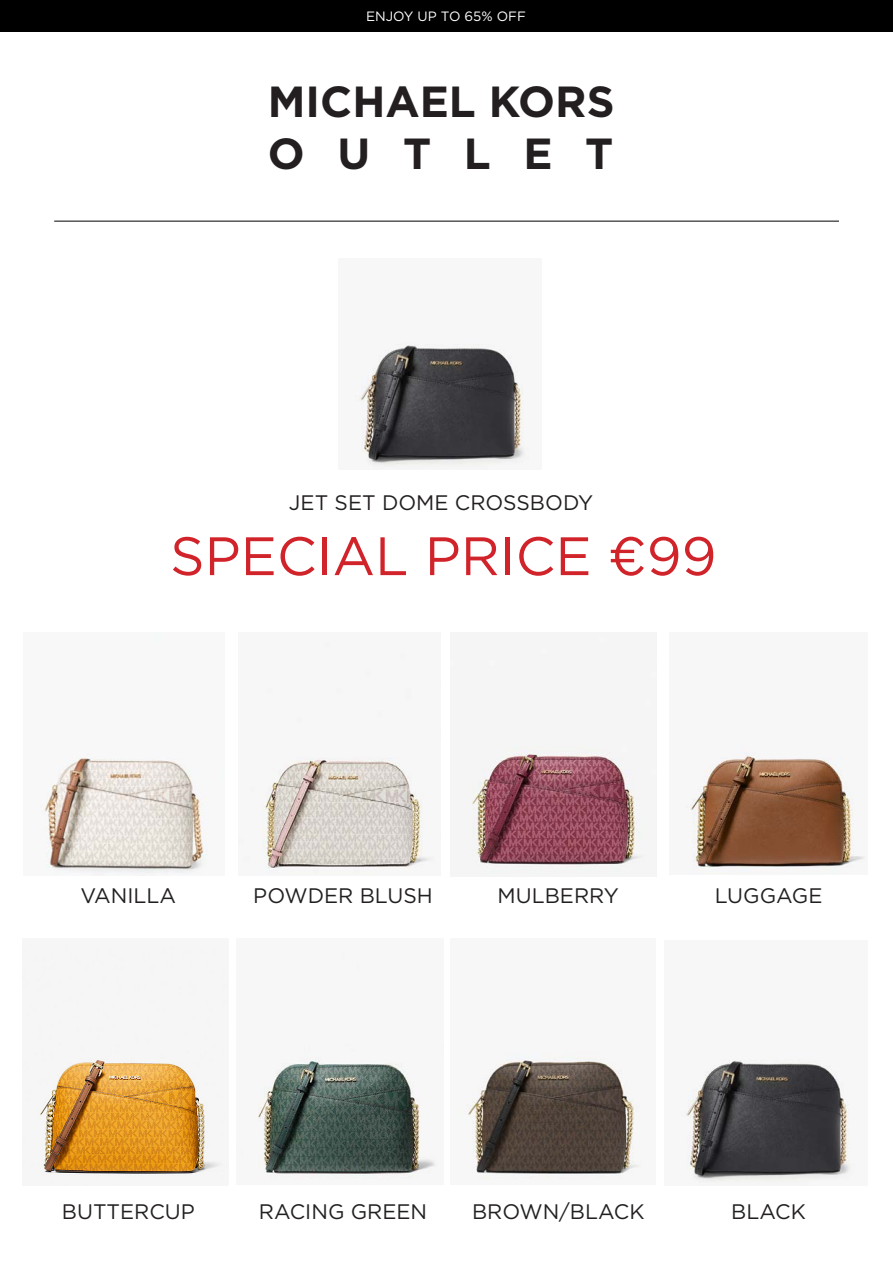
<style>
.page{position:relative;width:893px;height:1263px;background:#fff}
.page>*{position:absolute;margin:0;border:0;box-sizing:border-box;transform-origin:0 0}
.t1{font:54px "Gotham";color:#d1232a}
.t2{font:700 43.5px "Gotham";color:#231f20}
.t3{font:21px "Gotham";color:#231f20}
.t4{font:13.5px "Gotham";color:#fff}
</style>
<div class="page">
<div style="left:0;top:0;width:893px;height:32px;background:#000"></div>
<hr style="left:54px;top:221px;width:785px;height:1px;background:#000">
<img style="left:686px;top:746px;width:179px;height:128px">
<img style="left:460px;top:1051px;width:180px;height:128px">
<img style="left:471px;top:745px;width:175px;height:129px">
<img style="left:257px;top:1052px;width:179px;height:127px">
<img style="left:23px;top:940px;width:201px;height:236px">
<img style="left:260px;top:757px;width:174px;height:117px">
<img style="left:44px;top:754px;width:165px;height:122px">
<img style="left:681px;top:1059px;width:171px;height:124px">
<img style="left:355px;top:343px;width:174px;height:125px">
<p class="t4" style="left:366px;top:8px;width:161px">ENJOY UP TO 65% OFF</p>
<p class="t2" style="left:268px;top:72px;width:348px">MICHAEL KORS</p>
<p class="t2" style="left:268px;top:125px;width:347px">OUTLET</p>
<p class="t3" style="left:289px;top:489px;width:306px">JET SET DOME CROSSBODY</p>
<p class="t1" style="left:170px;top:521px;width:548px">SPECIAL PRICE €99</p>
<p class="t3" style="left:81px;top:882px;width:97px">VANILLA</p>
<p class="t3" style="left:253px;top:882px;width:181px">POWDER BLUSH</p>
<p class="t3" style="left:498px;top:882px;width:123px">MULBERRY</p>
<p class="t3" style="left:715px;top:882px;width:109px">LUGGAGE</p>
<p class="t3" style="left:62px;top:1198px;width:135px">BUTTERCUP</p>
<p class="t3" style="left:259px;top:1198px;width:170px">RACING GREEN</p>
<p class="t3" style="left:472px;top:1198px;width:174px">BROWN/BLACK</p>
<p class="t3" style="left:731px;top:1198px;width:76px">BLACK</p>
</div>
